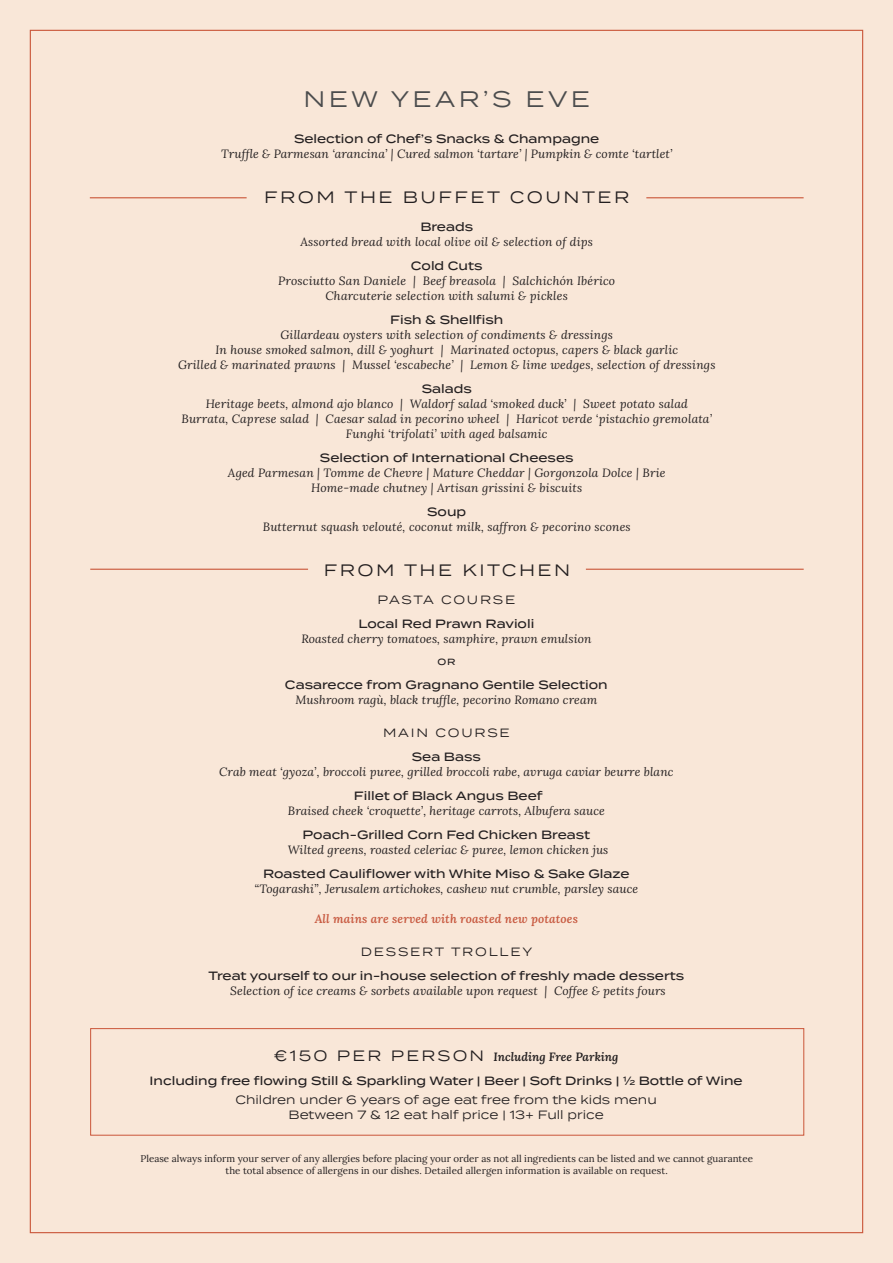
<style>
.page{position:relative;width:893px;height:1263px;background:#f9e7d8}
.page>*{position:absolute;margin:0;border:0;box-sizing:border-box;transform-origin:0 0}
.t1{font:22.5px "Termina";letter-spacing:.15em;color:#4b4c4d}
.t2{font:16.5px "Termina";letter-spacing:.15em;color:#231f20}
.ME_Paragraph{font:italic 12px "Lora";letter-spacing:.015em;color:#231f20}
.Food_Titles{font:italic 12px "Lora";letter-spacing:.01em;color:#231f20}
.Food_Titles-2{font:500 12px "Termina";color:#231f20}
.Food_Titles-3{font:12px "Termina";color:#231f20}
.Food_Titles-4{font:italic 12px "Lora";letter-spacing:.01em;color:#c85b42}
.Food_Titles-5{font:12px "Termina";letter-spacing:.15em;color:#231f20}
.Food_Titles-6{font:12px "Termina";letter-spacing:.145em;color:#231f20}
.Paragraph_Text{font:9.75px "Lora";color:#231f20}
.Food_Titles-7{font:500 9px "Termina";color:#231f20}
.s1{font-family:"Termina";font-style:normal;font-size:15px}
</style>
<div class="page">
<hr style="left:90px;top:569px;width:218px;height:1px;background:#ca5639">
<hr style="left:586px;top:569px;width:218px;height:1px;background:#ca5639">
<hr style="left:90px;top:197px;width:157px;height:1px;background:#ca5639">
<hr style="left:646px;top:197px;width:158px;height:1px;background:#ca5639">
<div style="left:90px;top:1028px;width:714px;height:107px;background:#f9e7d8;border:1px solid #ca5639"></div>
<p class="t1" style="left:303px;top:82px;width:288px">NEW YEAR’S EVE</p>
<p class="Food_Titles-2" style="left:294px;top:130px;width:307px">Selection of Chef’s Snacks &amp; Champagne</p>
<p class="Food_Titles" style="left:221px;top:146px;width:453px">Truffle &amp; Parmesan ‘arancina’ | Cured salmon ‘tartare’ | Pumpkin &amp; comte ‘tartlet’</p>
<p class="t2" style="left:264px;top:185px;width:367px">FROM THE BUFFET COUNTER</p>
<p class="Food_Titles-2" style="left:420px;top:218px;width:54px">Breads</p>
<p class="ME_Paragraph" style="left:301px;top:234px;width:294px">Assorted bread with local olive oil &amp; selection of dips</p>
<p class="Food_Titles-2" style="left:411px;top:257px;width:73px">Cold Cuts</p>
<p class="ME_Paragraph" style="left:278px;top:273px;width:338px">Prosciutto San Daniele | Beef breasola | Salchichón Ibérico</p>
<p class="ME_Paragraph" style="left:326px;top:288px;width:244px">Charcuterie selection with salumi &amp; pickles</p>
<p class="Food_Titles-2" style="left:390px;top:311px;width:115px">Fish &amp; Shellfish</p>
<p class="ME_Paragraph" style="left:280px;top:327px;width:334px">Gillardeau oysters with selection of condiments &amp; dressings</p>
<p class="ME_Paragraph" style="left:215px;top:342px;width:464px">In house smoked salmon, dill &amp; yoghurt | Marinated octopus, capers &amp; black garlic</p>
<p class="ME_Paragraph" style="left:178px;top:357px;width:539px">Grilled &amp; marinated prawns | Mussel ‘escabeche’ | Lemon &amp; lime wedges, selection of dressings</p>
<p class="Food_Titles-2" style="left:422px;top:380px;width:52px">Salads</p>
<p class="ME_Paragraph" style="left:206px;top:396px;width:484px">Heritage beets, almond ajo blanco | Waldorf salad ‘smoked duck’ | Sweet potato salad</p>
<p class="ME_Paragraph" style="left:181px;top:411px;width:532px">Burrata, Caprese salad | Caesar salad in pecorino wheel | Haricot verde ‘pistachio gremolata’</p>
<p class="ME_Paragraph" style="left:346px;top:426px;width:203px">Funghi ‘trifolati’ with aged balsamic</p>
<p class="Food_Titles-2" style="left:320px;top:449px;width:255px">Selection of International Cheeses</p>
<p class="ME_Paragraph" style="left:228px;top:465px;width:439px">Aged Parmesan | Tomme de Chevre | Mature Cheddar | Gorgonzola Dolce | Brie</p>
<p class="ME_Paragraph" style="left:311px;top:480px;width:272px">Home-made chutney | Artisan grissini &amp; biscuits</p>
<p class="Food_Titles-2" style="left:427px;top:503px;width:41px">Soup</p>
<p class="ME_Paragraph" style="left:263px;top:519px;width:369px">Butternut squash velouté, coconut milk, saffron &amp; pecorino scones</p>
<p class="t2" style="left:324px;top:558px;width:248px">FROM THE KITCHEN</p>
<p class="Food_Titles-6" style="left:377px;top:590px;width:139px">PASTA COURSE</p>
<p class="Food_Titles-2" style="left:358px;top:614px;width:177px">Local Red Prawn Ravioli</p>
<p class="Food_Titles" style="left:301px;top:630px;width:292px">Roasted cherry tomatoes, samphire, prawn emulsion</p>
<p class="Food_Titles-7" style="left:437px;top:655px;width:20px">OR</p>
<p class="Food_Titles-2" style="left:285px;top:676px;width:324px">Casarecce from Gragnano Gentile Selection</p>
<p class="Food_Titles" style="left:296px;top:691px;width:303px">Mushroom ragù, black truffle, pecorino Romano cream</p>
<p class="Food_Titles-5" style="left:383px;top:724px;width:128px">MAIN COURSE</p>
<p class="Food_Titles-2" style="left:412px;top:748px;width:71px">Sea Bass</p>
<p class="Food_Titles" style="left:219px;top:763px;width:456px">Crab meat ‘gyoza’, broccoli puree, grilled broccoli rabe, avruga caviar beurre blanc</p>
<p class="Food_Titles-2" style="left:354px;top:787px;width:190px">Fillet of Black Angus Beef</p>
<p class="Food_Titles" style="left:288px;top:802px;width:319px">Braised cheek ‘croquette’, heritage carrots, Albufera sauce</p>
<p class="Food_Titles-2" style="left:303px;top:826px;width:289px">Poach-Grilled Corn Fed Chicken Breast</p>
<p class="Food_Titles" style="left:288px;top:841px;width:322px">Wilted greens, roasted celeriac &amp; puree, lemon chicken jus</p>
<p class="Food_Titles-2" style="left:263px;top:865px;width:368px">Roasted Cauliflower with White Miso &amp; Sake Glaze</p>
<p class="Food_Titles" style="left:255px;top:880px;width:385px">“Togarashi”, Jerusalem artichokes, cashew nut crumble, parsley sauce</p>
<p class="Food_Titles-4" style="left:315px;top:910px;width:265px">All mains are served with roasted new potatoes</p>
<p class="Food_Titles-5" style="left:361px;top:943px;width:173px">DESSERT TROLLEY</p>
<p class="Food_Titles-2" style="left:209px;top:967px;width:477px">Treat yourself to our in-house selection of freshly made desserts</p>
<p class="Food_Titles" style="left:230px;top:982px;width:437px">Selection of ice creams &amp; sorbets available upon request | Coffee &amp; petits fours</p>
<p class="ME_Paragraph" style="left:274px;top:1048px;width:346px"><span class="s1">€150 PER PERSON</span> Including Free Parking</p>
<p class="Food_Titles-2" style="left:150px;top:1071px;width:595px">Including free flowing Still &amp; Sparkling Water | Beer | Soft Drinks | ½ Bottle of Wine</p>
<p class="Food_Titles-3" style="left:235px;top:1091px;width:423px">Children under 6 years of age eat free from the kids menu</p>
<p class="Food_Titles-3" style="left:289px;top:1106px;width:317px">Between 7 &amp; 12 eat half price | 13+ Full price</p>
<p class="Paragraph_Text" style="left:141px;top:1151px;width:614px">Please always inform your server of any allergies before placing your order as not all ingredients can be listed and we cannot guarantee</p>
<p class="Paragraph_Text" style="left:226px;top:1163px;width:444px">the total absence of allergens in our dishes. Detailed allergen information is available on request.</p>
</div>
